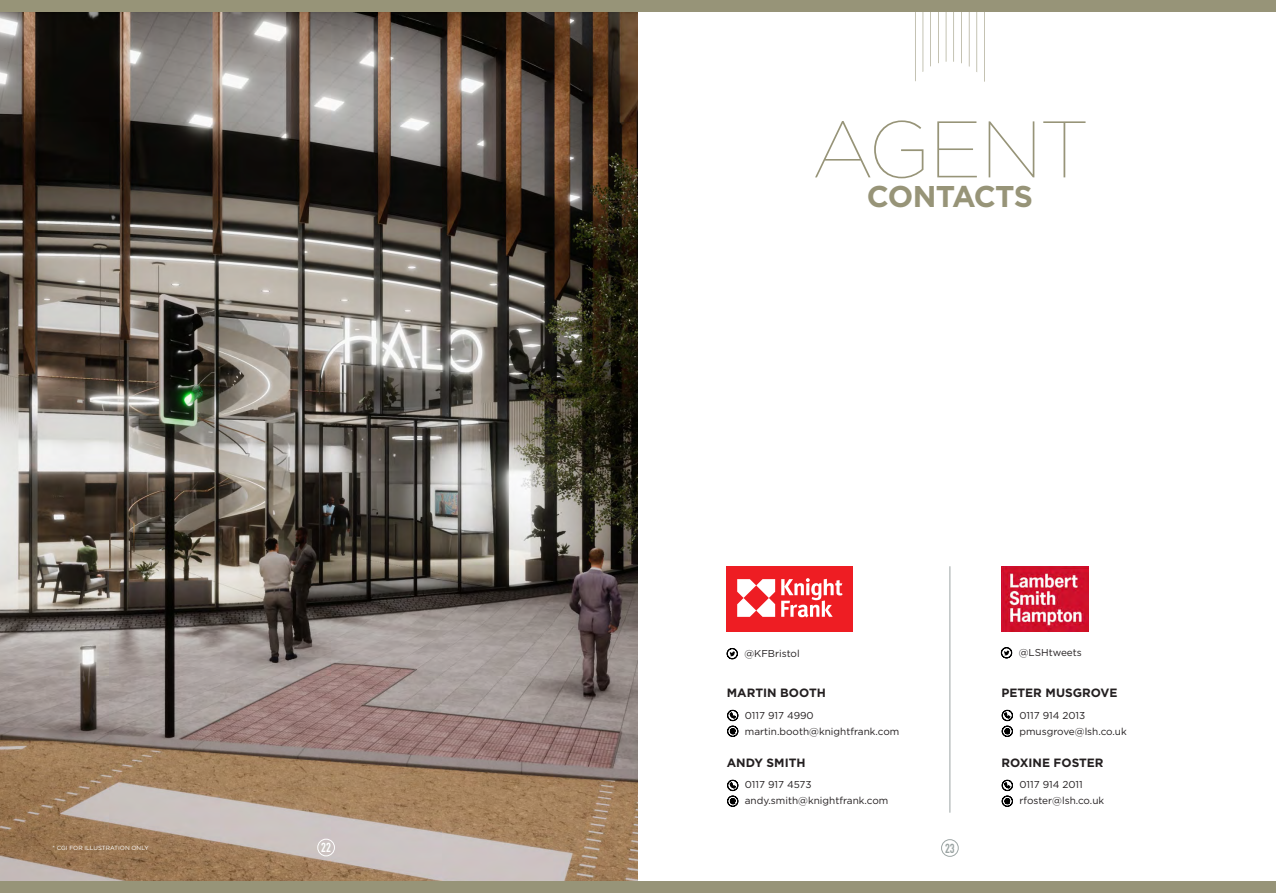
<style>
.page{position:relative;width:1276px;height:893px;background:#fff}
.page>*{position:absolute;margin:0;border:0;box-sizing:border-box;transform-origin:0 0}
.t1{font:100 80px "Gotham";letter-spacing:-.02em;color:#979478}
.t2{font:700 30px "Gotham";letter-spacing:-.035em;color:#979478}
.t3{font:700 13px "DIN Condensed";color:#fff}
.t4{font:700 13px "DIN Condensed";color:#9ca5a4}
.t5{font:700 12px "Gotham";color:#231f20}
.t6{font:10px "Gotham";color:#231f20}
.t7{font:6px "Gotham";color:#fff}
</style>
<div class="page">
<img style="left:0;top:11px;width:638px;height:871px">
<div style="left:317px;top:839px;width:18px;height:17px;border:1px solid #fff;border-radius:50%"></div>
<div style="left:0;top:0;width:1276px;height:11px;background:#979478"></div>
<div style="left:0;top:882px;width:1276px;height:11px;background:#979478"></div>
<div style="left:941px;top:839px;width:17px;height:18px;border:1px solid #9ca5a4;border-radius:50%"></div>
<img style="left:1001px;top:566px;width:87px;height:66px">
<div style="left:726px;top:566px;width:127px;height:66px;background:#ee1d23"></div>
<svg style="left:737px;top:579px;width:38px;height:38px"></svg>
<svg style="left:781px;top:578px;width:61px;height:39px"></svg>
<svg style="left:969px;top:11px;width:1px;height:56px"></svg>
<svg style="left:961px;top:11px;width:1px;height:52px"></svg>
<svg style="left:984px;top:11px;width:1px;height:71px"></svg>
<svg style="left:976px;top:11px;width:1px;height:61px"></svg>
<svg style="left:953px;top:11px;width:1px;height:51px"></svg>
<svg style="left:915px;top:11px;width:1px;height:71px"></svg>
<svg style="left:922px;top:11px;width:1px;height:61px"></svg>
<svg style="left:930px;top:11px;width:1px;height:56px"></svg>
<svg style="left:945px;top:11px;width:1px;height:51px"></svg>
<svg style="left:938px;top:11px;width:1px;height:52px"></svg>
<hr style="left:949px;top:566px;width:1px;height:247px;background:#9ca5a4">
<svg style="left:727px;top:710px;width:11px;height:27px"></svg>
<svg style="left:727px;top:648px;width:10px;height:11px"></svg>
<svg style="left:1001px;top:647px;width:11px;height:11px"></svg>
<svg style="left:1002px;top:710px;width:10px;height:27px"></svg>
<svg style="left:727px;top:780px;width:11px;height:27px"></svg>
<svg style="left:1002px;top:780px;width:10px;height:27px"></svg>
<p class="t1" style="left:812px;top:100px;width:277px">AGENT</p>
<p class="t2" style="left:867px;top:177px;width:167px">CONTACTS</p>
<p class="t7" style="left:52px;top:844px;width:98px">* CGI FOR ILLUSTRATION ONLY</p>
<p class="t6" style="left:744px;top:647px;width:57px">@KFBristol</p>
<p class="t6" style="left:1018px;top:646px;width:65px">@LSHtweets</p>
<p class="t5" style="left:727px;top:685px;width:101px">MARTIN BOOTH</p>
<p class="t6" style="left:745px;top:708px;width:70px">0117 917 4990</p>
<p class="t6" style="left:745px;top:724px;width:156px">martin.booth@knightfrank.com</p>
<p class="t5" style="left:727px;top:754px;width:80px">ANDY SMITH</p>
<p class="t6" style="left:745px;top:778px;width:68px">0117 917 4573</p>
<p class="t6" style="left:745px;top:794px;width:145px">andy.smith@knightfrank.com</p>
<p class="t3" style="left:321px;top:839px;width:11px">22</p>
<p class="t4" style="left:945px;top:839px;width:11px">23</p>
<p class="t5" style="left:1001px;top:685px;width:118px">PETER MUSGROVE</p>
<p class="t6" style="left:1019px;top:708px;width:67px">0117 914 2013</p>
<p class="t6" style="left:1019px;top:724px;width:109px">pmusgrove@lsh.co.uk</p>
<p class="t5" style="left:1001px;top:754px;width:104px">ROXINE FOSTER</p>
<p class="t6" style="left:1019px;top:778px;width:65px">0117 914 2011</p>
<p class="t6" style="left:1019px;top:794px;width:86px">rfoster@lsh.co.uk</p>
</div>
